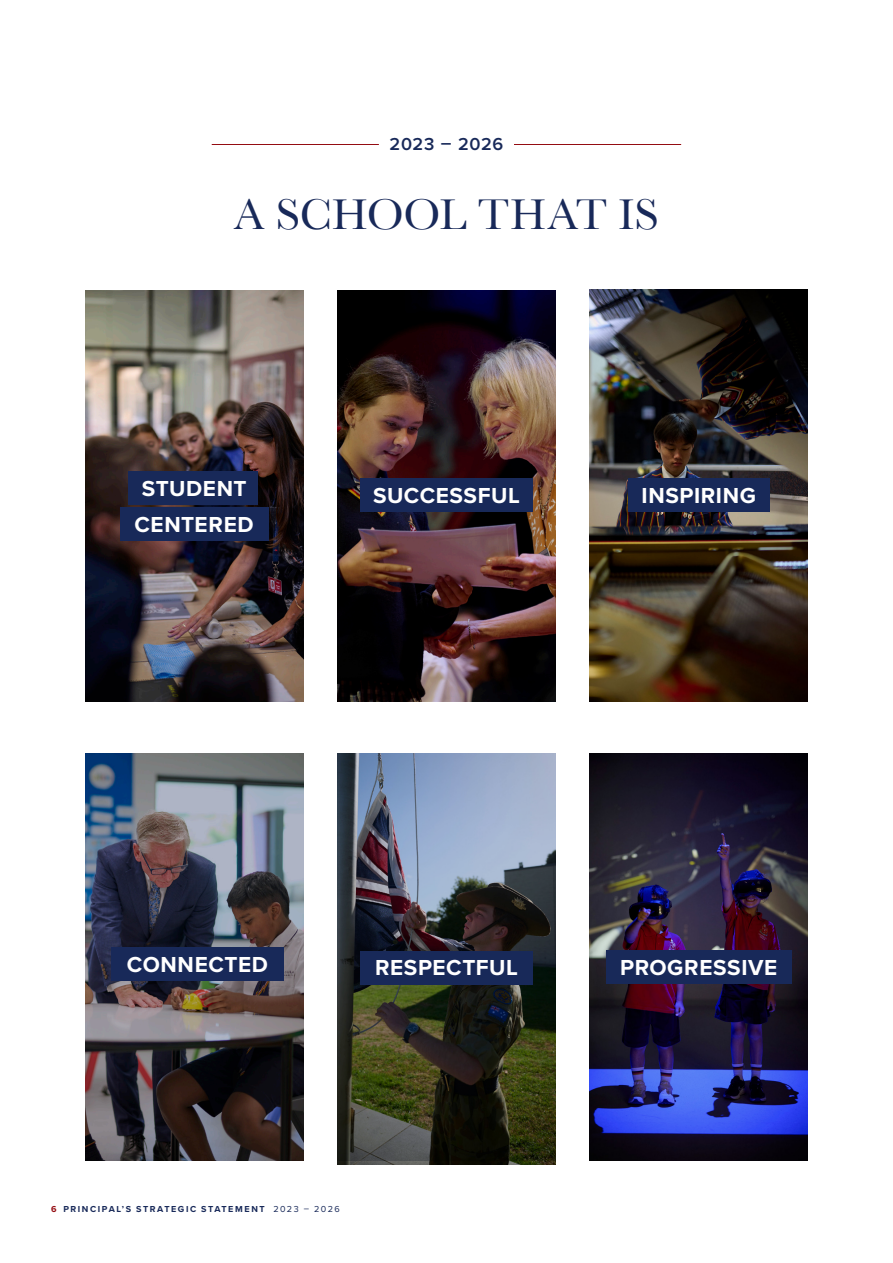
<style>
.page{position:relative;width:893px;height:1263px;background:#fff}
.page>*{position:absolute;margin:0;border:0;box-sizing:border-box;transform-origin:0 0}
.Heading_-_Main{font:45px "Baskerville";letter-spacing:-.005em;color:#182959}
.Body_-_Heading{font:700 22.5px "Proxima Nova";letter-spacing:.025em;color:#fff}
.Heading_-_Supporting{font:600 18px "Proxima Nova";letter-spacing:.04em;color:#182959}
.t1{font:700 9px "Proxima Nova";letter-spacing:.175em;color:#182959}
.s1{color:#940c12}
.s2{font-weight:400}
</style>
<div class="page">
<img style="left:590px;top:753px;width:218px;height:407px">
<img style="left:590px;top:290px;width:218px;height:412px">
<img style="left:337px;top:290px;width:219px;height:411px">
<hr style="left:212px;top:144px;width:167px;height:1px;background:#940c12">
<hr style="left:514px;top:144px;width:167px;height:1px;background:#940c12">
<img style="left:85px;top:290px;width:218px;height:412px">
<div style="left:128px;top:471px;width:129px;height:33px;background:#182959"></div>
<img style="left:85px;top:753px;width:218px;height:408px">
<div style="left:360px;top:479px;width:173px;height:33px;background:#182959"></div>
<img style="left:337px;top:753px;width:219px;height:408px">
<div style="left:120px;top:508px;width:148px;height:33px;background:#182959"></div>
<div style="left:628px;top:479px;width:142px;height:33px;background:#182959"></div>
<div style="left:111px;top:948px;width:173px;height:33px;background:#182959"></div>
<div style="left:360px;top:951px;width:173px;height:33px;background:#182959"></div>
<div style="left:606px;top:950px;width:186px;height:34px;background:#182959"></div>
<p class="Heading_-_Supporting" style="left:390px;top:131px;width:115px">2023 – 2026</p>
<p class="Heading_-_Main" style="left:234px;top:188px;width:426px">A SCHOOL THAT IS</p>
<p class="Body_-_Heading" style="left:142px;top:472px;width:106px">STUDENT</p>
<p class="Body_-_Heading" style="left:373px;top:478px;width:148px">SUCCESSFUL</p>
<p class="Body_-_Heading" style="left:135px;top:508px;width:121px">CENTERED</p>
<p class="Body_-_Heading" style="left:642px;top:478px;width:116px">INSPIRING</p>
<p class="Body_-_Heading" style="left:127px;top:947px;width:143px">CONNECTED</p>
<p class="Body_-_Heading" style="left:375px;top:951px;width:144px">RESPECTFUL</p>
<p class="Body_-_Heading" style="left:620px;top:950px;width:158px">PROGRESSIVE</p>
<p class="t1" style="left:51px;top:1202px;width:290px"><span class="s1">6</span> PRINCIPAL’S STRATEGIC STATEMENT <span class="s2">2023 – 2026</span></p>
</div>
